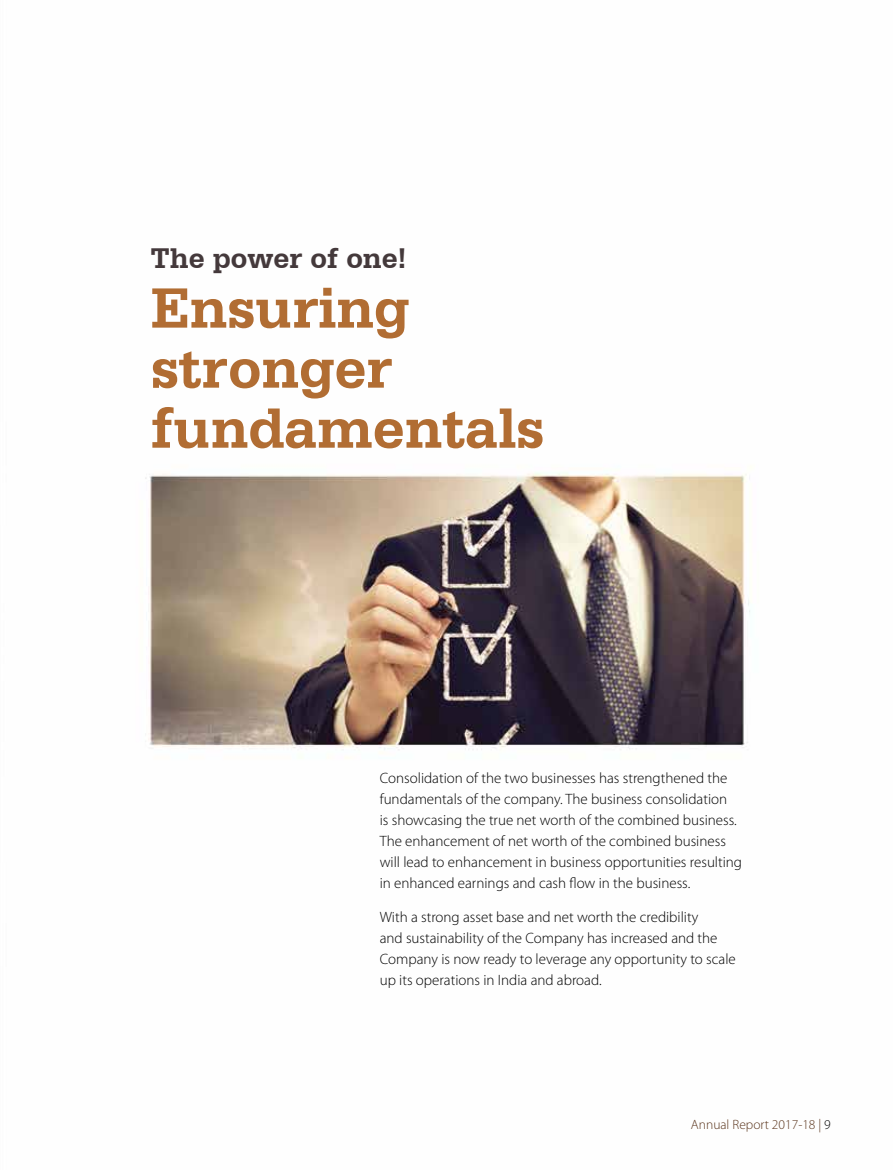
<style>
.page{position:relative;width:893px;height:1170px;background:#fff}
.page>*{position:absolute;margin:0;border:0;box-sizing:border-box;transform-origin:0 0}
.t1{font:700 60px/60px "Serifa BT";color:#b16d33}
.t2{font:700 30px "Serifa BT";color:#44393b}
.t3{font:300 15px/21px "Myriad Pro";color:#000}
.t4{font:300 13.5px "Myriad Pro";color:#5b361e}
.s1{color:#000}
</style>
<div class="page">
<img style="left:145px;top:473px;width:605px;height:286px">
<h2 class="t2" style="left:151px;top:239px;width:257px">The power of one!</h2>
<h1 class="t1" style="left:151px;top:276px;width:395px">Ensuring stronger fundamentals</h1>
<p class="t3" style="left:380px;top:767px;width:364px">Consolidation of the two businesses has strengthened the fundamentals of the company. The business consolidation<br>is showcasing the true net worth of the combined business.<br>The enhancement of net worth of the combined business will lead to enhancement in business opportunities resulting in enhanced earnings and cash flow in the business.</p>
<p class="t3" style="left:380px;top:906px;width:358px">With a strong asset base and net worth the credibility<br>and sustainability of the Company has increased and the Company is now ready to leverage any opportunity to scale up its operations in India and abroad.</p>
<p class="t4" style="left:691px;top:1117px;width:141px">Annual Report 2017-18 | <span class="s1">9</span></p>
</div>
